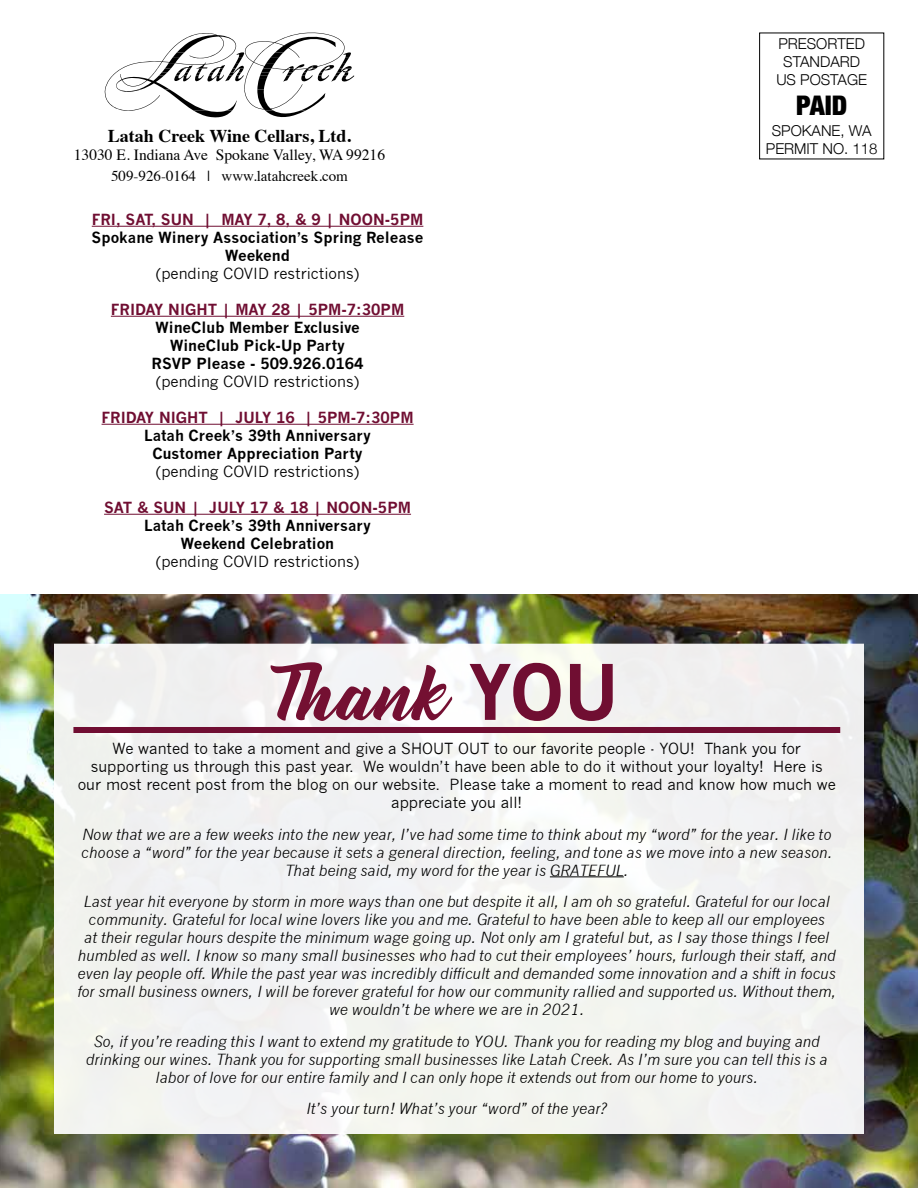
<style>
.page{position:relative;width:918px;height:1188px;background:#fff}
.page>*{position:absolute;margin:0;border:0;box-sizing:border-box;transform-origin:0 0}
.t1{font:67.5px "Bernadette";color:#741032}
.t2{font:900 condensed 27px "Helvetica Neue";color:#000}
.t3{font:700 18px "Times";color:#000}
.t4{font:15.6px "Times";color:#000}
.t5{font:italic 15px/18px "News Gothic";color:#000;text-align:center}
.t6{font:15px/18px "News Gothic";color:#000;text-align:center}
.t7{font:700 15px/18px "News Gothic";color:#000;text-align:center}
.t8{font:700 15px "News Gothic";color:#700e32}
.t9{font:300 15px/18px "Helvetica Neue";color:#000;text-align:center}
.t10{font:15px "Times";color:#000}
.s1{font-family:"News Gothic";font-weight:700;font-size:74.85px;color:#700e32}
</style>
<div class="page">
<svg style="left:105px;top:32px;width:249px;height:86px"></svg>
<img style="left:0;top:594px;width:918px;height:594px">
<div style="left:54px;top:644px;width:810px;height:490px;background:#f2f3f1"></div>
<div style="left:73px;top:727px;width:767px;height:6px;background:#700e32"></div>
<hr style="left:92px;top:226px;width:331px;height:1px;background:#700e32">
<hr style="left:111px;top:316px;width:293px;height:1px;background:#700e32">
<hr style="left:102px;top:424px;width:312px;height:1px;background:#700e32">
<hr style="left:104px;top:514px;width:307px;height:1px;background:#700e32">
<hr style="left:550px;top:876px;width:74px;height:1px;background:#000">
<p class="t3" style="left:108px;top:118px;width:245px">Latah Creek Wine Cellars, Ltd.</p>
<p class="t4" style="left:74px;top:140px;width:313px">13030 E. Indiana Ave Spokane Valley, WA 99216</p>
<p class="t10" style="left:111px;top:162px;width:238px">509-926-0164 | www.latahcreek.com</p>
<p class="t8" style="left:92px;top:210px;width:333px">FRI, SAT, SUN | MAY 7, 8, &amp; 9 | NOON-5PM</p>
<p class="t7" style="left:92px;top:228px;width:333px">Spokane Winery Association’s Spring Release<br>Weekend</p>
<p class="t6" style="left:156px;top:265px;width:205px">(pending COVID restrictions)</p>
<p class="t8" style="left:111px;top:300px;width:295px">FRIDAY NIGHT | MAY 28 | 5PM-7:30PM</p>
<p class="t7" style="left:152px;top:318px;width:213px">WineClub Member Exclusive<br>WineClub Pick-Up Party<br>RSVP Please - 509.926.0164</p>
<p class="t6" style="left:156px;top:373px;width:205px">(pending COVID restrictions)</p>
<p class="t8" style="left:102px;top:408px;width:314px">FRIDAY NIGHT | JULY 16 | 5PM-7:30PM</p>
<p class="t7" style="left:144px;top:426px;width:228px">Latah Creek’s 39th Anniversary<br>Customer Appreciation Party</p>
<p class="t6" style="left:156px;top:463px;width:205px">(pending COVID restrictions)</p>
<p class="t8" style="left:104px;top:498px;width:309px">SAT &amp; SUN | JULY 17 &amp; 18 | NOON-5PM</p>
<p class="t7" style="left:144px;top:516px;width:228px">Latah Creek’s 39th Anniversary<br>Weekend Celebration</p>
<p class="t6" style="left:156px;top:553px;width:205px">(pending COVID restrictions)</p>
<h1 class="t1" style="left:277px;top:641px;width:343px">Thank <span class="s1">YOU</span></h1>
<p class="t9" style="left:776px;top:34px;width:92px">PRESORTED<br>STANDARD<br>US POSTAGE</p>
<h2 class="t2" style="left:796px;top:83px;width:53px">PAID</h2>
<p class="t9" style="left:766px;top:120px;width:113px">SPOKANE, WA<br>PERMIT NO. 118</p>
<p class="t6" style="left:78px;top:740px;width:760px">We wanted to take a moment and give a SHOUT OUT to our favorite people - YOU! Thank you for supporting us through this past year. We wouldn’t have been able to do it without your loyalty! Here is our most recent post from the blog on our website. Please take a moment to read and know how much we appreciate you all!</p>
<p class="t5" style="left:81px;top:825px;width:753px">Now that we are a few weeks into the new year, I’ve had some time to think about my “word” for the year. I like to choose a “word” for the year because it sets a general direction, feeling, and tone as we move into a new season.<br>That being said, my word for the year is GRATEFUL.</p>
<p class="t5" style="left:77px;top:893px;width:760px">Last year hit everyone by storm in more ways than one but despite it all, I am oh so grateful. Grateful for our local community. Grateful for local wine lovers like you and me. Grateful to have been able to keep all our employees<br>at their regular hours despite the minimum wage going up. Not only am I grateful but, as I say those things I feel humbled as well. I know so many small businesses who had to cut their employees’ hours, furlough their staff, and even lay people off. While the past year was incredibly difficult and demanded some innovation and a shift in focus for small business owners, I will be forever grateful for how our community rallied and supported us. Without them, we wouldn’t be where we are in 2021.</p>
<p class="t5" style="left:86px;top:1032px;width:743px">So, if you’re reading this I want to extend my gratitude to YOU. Thank you for reading my blog and buying and drinking our wines. Thank you for supporting small businesses like Latah Creek. As I’m sure you can tell this is a labor of love for our entire family and I can only hope it extends out from our home to yours.</p>
<p class="t5" style="left:306px;top:1100px;width:303px">It’s your turn! What’s your “word” of the year?</p>
</div>
